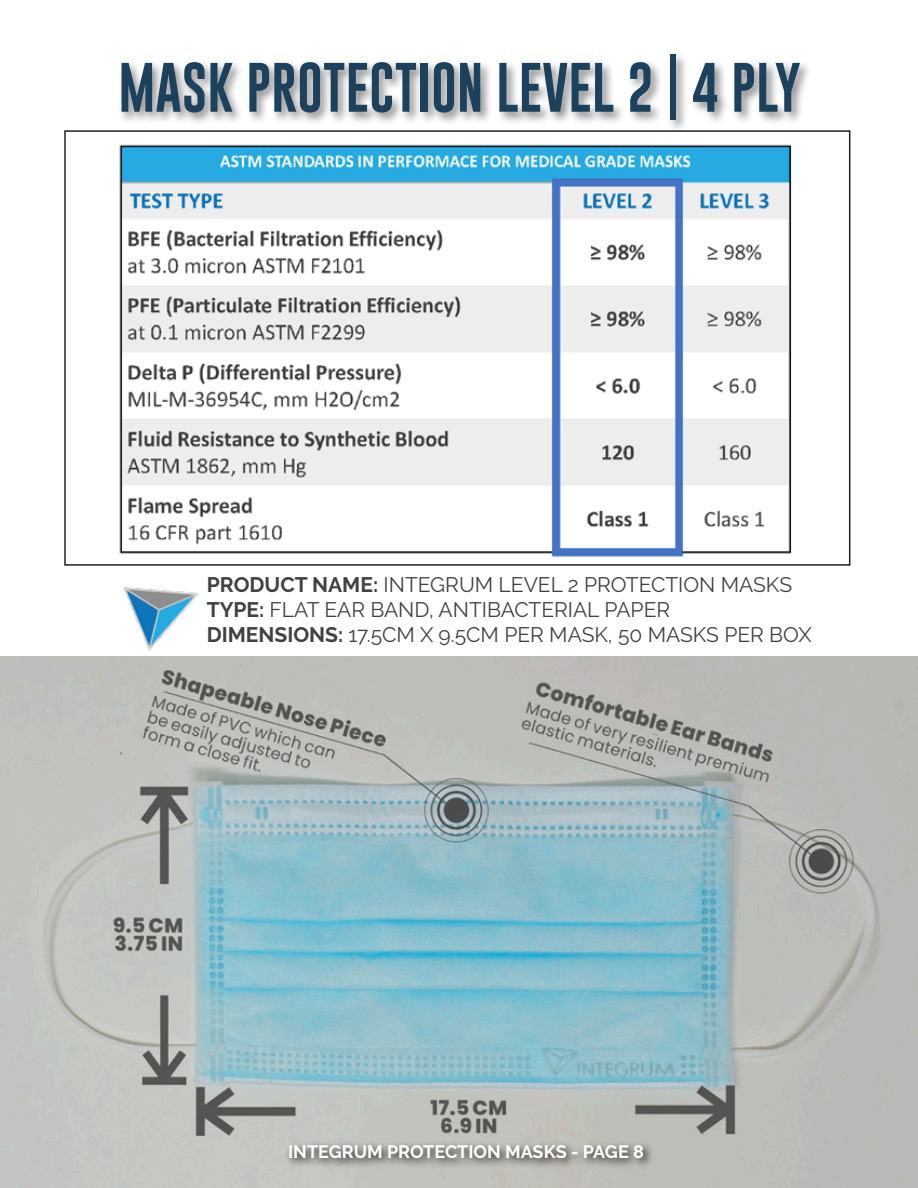
<style>
.page{position:relative;width:918px;height:1188px;background:#fff}
.page>*{position:absolute;margin:0;border:0;box-sizing:border-box;transform-origin:0 0}
.t1{font:51px "Gobold";color:#1b415d}
.t2{font:21px/25.2px "Raleway";color:#414142}
.t3{font:700 18px "Raleway";color:#fff}
.s1{font-weight:700}
</style>
<div class="page">
<img style="left:0;top:657px;width:918px;height:531px">
<div style="left:118px;top:52px;width:694px;height:81px;background:#231f20;opacity:.5"></div>
<div style="left:64px;top:130px;width:786px;height:436px;border:2px solid #231f20"></div>
<img style="left:119px;top:144px;width:673px;height:413px">
<svg style="left:284px;top:1141px;width:370px;height:29px;background:#a4a29e"></svg>
<img style="left:116px;top:587px;width:90px;height:70px">
<h1 class="t1" style="left:118px;top:55px;width:684px">MASK PROTECTION LEVEL 2 | 4 PLY</h1>
<p class="t2" style="left:207px;top:572px;width:606px"><span class="s1">PRODUCT NAME:</span> INTEGRUM LEVEL 2 PROTECTION MASKS<br><span class="s1">TYPE:</span> FLAT EAR BAND, ANTIBACTERIAL PAPER<br><span class="s1">DIMENSIONS:</span> 17.5CM X 9.5CM PER MASK, 50 MASKS PER BOX</p>
<p class="t3" style="left:288px;top:1141px;width:357px">INTEGRUM PROTECTION MASKS - PAGE 8</p>
</div>
